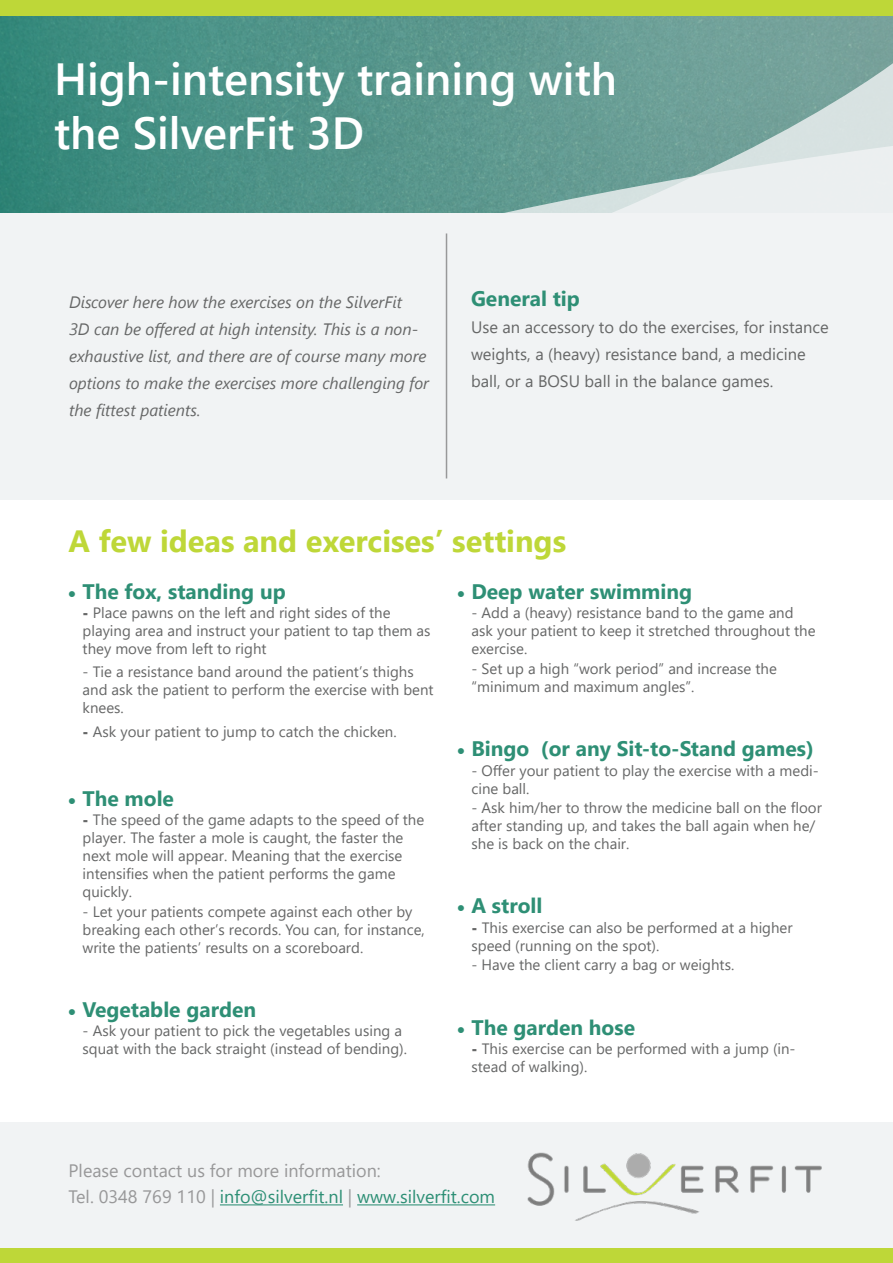
<style>
.page{position:relative;width:893px;height:1263px;background:#fff}
.page>*{position:absolute;margin:0;border:0;box-sizing:border-box;transform-origin:0 0}
.t1{font:600 45px/54px "Segoe UI";color:#fff}
.t2{font:700 30.75px "Segoe UI";color:#bed738}
.t3{font:700 21px "Segoe UI";color:#2e8f75}
.t4{font:18px/26.1px "Segoe UI";color:#989899}
.t5{font:italic 16.5px/27px "Segoe UI";color:#666767}
.t6{font:16.5px/27px "Segoe UI";color:#666767}
.t7{font:15px/18px "Segoe UI";color:#666767}
.s1{font-family:"Segoe UI Black";font-weight:400}
.s2{font-family:"Segoe UI Black"}
.s3{color:#2d8f75}
</style>
<div class="page">
<div style="left:446px;top:212px;width:447px;height:288px;background:#f1f3f4"></div>
<div style="left:0;top:212px;width:446px;height:288px;background:#f1f3f4"></div>
<div style="left:0;top:1122px;width:893px;height:141px;background:#f1f3f4"></div>
<hr style="left:220px;top:1204px;width:123px;height:1px;background:#2d8f75">
<hr style="left:357px;top:1204px;width:138px;height:1px;background:#2d8f75">
<hr style="left:446px;top:233px;width:1px;height:245px;background:#989899">
<img style="left:527px;top:1152px;width:295px;height:69px">
<img style="left:0;top:15px;width:893px;height:197px">
<div style="left:0;top:0;width:893px;height:15px;background:#bed738"></div>
<div style="left:0;top:1248px;width:893px;height:15px;background:#bed738"></div>
<svg style="left:495px;top:58px;width:398px;height:155px"></svg>
<h1 class="t1" style="left:54px;top:49px;width:565px">High-intensity training with the SilverFit 3D</h1>
<p class="t5" style="left:69px;top:286px;width:362px">Discover here how the exercises on the SilverFit<br>3D can be offered at high intensity. This is a non&shy;exhaustive list, and there are of course many more options to make the exercises more challenging for the fittest patients.</p>
<h3 class="t3" style="left:471px;top:279px;width:110px">General tip</h3>
<p class="t6" style="left:471px;top:312px;width:359px">Use an accessory to do the exercises, for instance weights, a (heavy) resistance band, a medicine ball, or a BOSU ball in the balance games.</p>
<h2 class="t2" style="left:69px;top:512px;width:499px">A few ideas and exercises’ settings</h2>
<h3 class="t3" style="left:68px;top:572px;width:220px"><span class="s1">•</span> The fox, standing up</h3>
<p class="t7" style="left:83px;top:603px;width:349px"><span class="s2">-</span> Place pawns on the left and right sides of the playing area and instruct your patient to tap them as they move from left to right</p>
<p class="t7" style="left:83px;top:661px;width:353px">- Tie a resistance band around the patient’s thighs and ask the patient to perform the exercise with bent knees.</p>
<p class="t7" style="left:83px;top:721px;width:316px"><span class="s2">-</span> Ask your patient to jump to catch the chicken.</p>
<h3 class="t3" style="left:68px;top:778px;width:108px"><span class="s1">•</span> The mole</h3>
<p class="t7" style="left:83px;top:809px;width:343px"><span class="s2">-</span> The speed of the game adapts to the speed of the player. The faster a mole is caught, the faster the next mole will appear. Meaning that the exercise intensifies when the patient performs the game quickly.</p>
<p class="t7" style="left:83px;top:901px;width:344px">- Let your patients compete against each other by breaking each other’s records. You can, for instance, write the patients’ results on a scoreboard.</p>
<h3 class="t3" style="left:68px;top:989px;width:190px"><span class="s1">•</span> Vegetable garden</h3>
<p class="t7" style="left:83px;top:1021px;width:326px">- Ask your patient to pick the vegetables using a squat with the back straight (instead of bending).</p>
<h3 class="t3" style="left:456px;top:572px;width:237px"><span class="s1">•</span> Deep water swimming</h3>
<p class="t7" style="left:471px;top:603px;width:346px">- Add a (heavy) resistance band to the game and ask your patient to keep it stretched throughout the exercise.</p>
<p class="t7" style="left:471px;top:658px;width:307px">- Set up a high “work period” and increase the “minimum and maximum angles”.</p>
<h3 class="t3" style="left:456px;top:729px;width:359px"><span class="s1">•</span> Bingo (or any Sit-to-Stand games)</h3>
<p class="t7" style="left:471px;top:760px;width:349px">- Offer your patient to play the exercise with a medi&shy;cine ball.</p>
<p class="t7" style="left:471px;top:797px;width:352px">- Ask him/her to throw the medicine ball on the floor after standing up, and takes the ball again when he/ she is back on the chair.</p>
<h3 class="t3" style="left:456px;top:886px;width:87px"><span class="s1">•</span> A stroll</h3>
<p class="t7" style="left:471px;top:917px;width:323px"><span class="s2">-</span> This exercise can also be performed at a higher speed (running on the spot).</p>
<p class="t7" style="left:471px;top:955px;width:264px">- Have the client carry a bag or weights.</p>
<h3 class="t3" style="left:456px;top:1007px;width:180px"><span class="s1">•</span> The garden hose</h3>
<p class="t7" style="left:471px;top:1038px;width:326px"><span class="s2">-</span> This exercise can be performed with a jump (in&shy;stead of walking).</p>
<p class="t4" style="left:69px;top:1156px;width:428px">Please contact us for more information:<br>Tel. 0348 769 110 | <span class="s3">info@silverfit.nl</span> | <span class="s3">www.silverfit.com</span></p>
</div>
